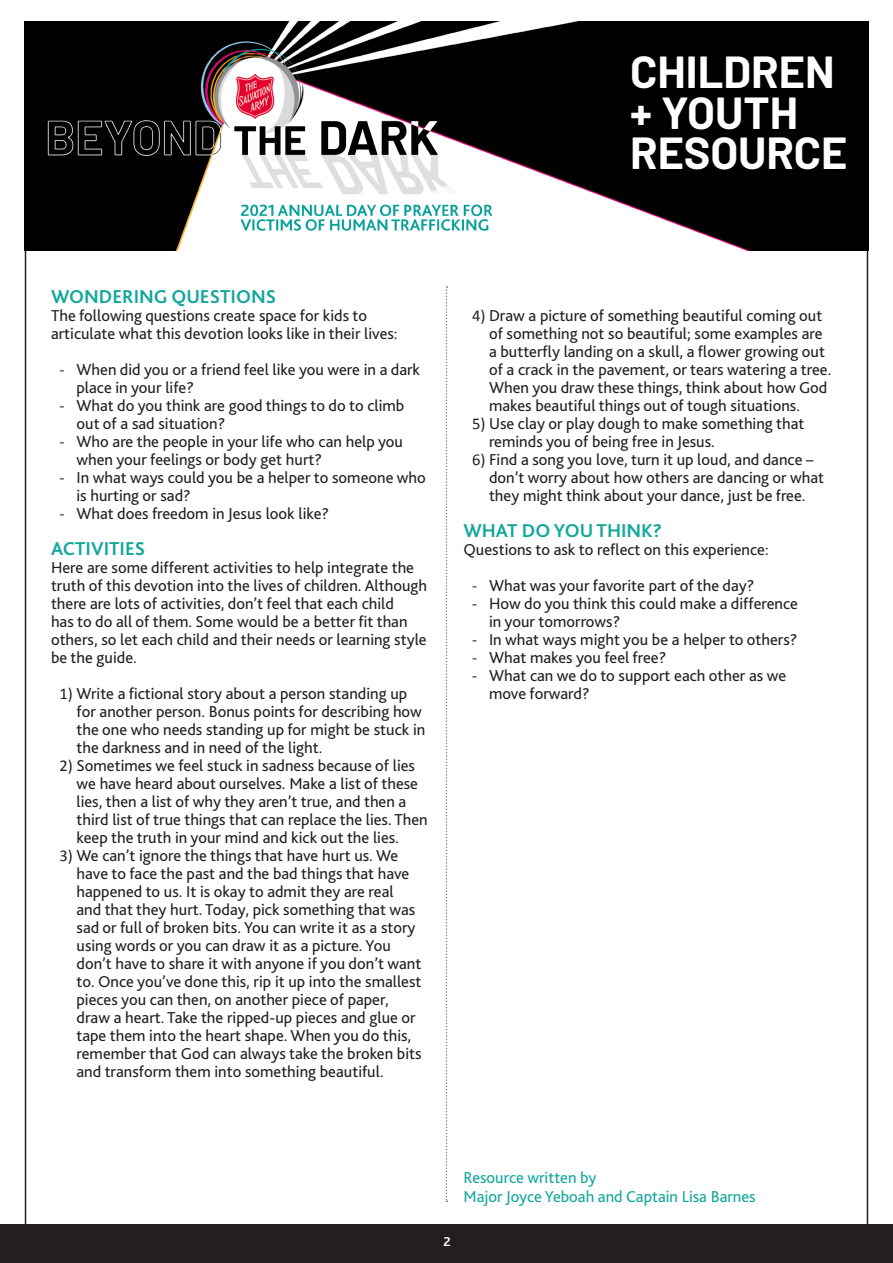
<style>
.page{position:relative;width:893px;height:1263px;background:#fff}
.page>*{position:absolute;margin:0;border:0;box-sizing:border-box;transform-origin:0 0}
.t1{font:700 45px/40.5px "Barlow";color:#fff}
.t2{font:700 19.5px "Bliss 2";color:#12a79d}
.t3{font:16.5px/18px "Bliss 2";color:#231f20}
.t4{font:16.5px/19.2px "Bliss 2";color:#12a79d}
.t5{font:700 13.5px "Bliss 2";color:#fff}
.s1{font-family:"Calibri"}
</style>
<div class="page">
<div style="left:0;top:1225px;width:893px;height:38px;background:#231f20"></div>
<svg style="left:446px;top:286px;width:1px;height:916px"></svg>
<img style="left:25px;top:21px;width:843px;height:229px">
<h1 class="t1" style="left:630px;top:51px;width:219px">CHILDREN + YOUTH<br>RESOURCE</h1>
<p class="t2" style="left:51px;top:284px;width:227px">WONDERING QUESTIONS</p>
<p class="t3" style="left:51px;top:306px;width:348px">The following questions create space for kids to articulate what this devotion looks like in their lives:</p>
<p class="t3" style="left:77px;top:360px;width:345px;text-indent:-17px"><span class="s1">-</span> When did you or a friend feel like you were in a dark place in your life?</p>
<p class="t3" style="left:77px;top:396px;width:329px;text-indent:-17px"><span class="s1">-</span> What do you think are good things to do to climb out of a sad situation?</p>
<p class="t3" style="left:77px;top:432px;width:328px;text-indent:-17px"><span class="s1">-</span> Who are the people in your life who can help you when your feelings or body get hurt?</p>
<p class="t3" style="left:77px;top:468px;width:351px;text-indent:-17px"><span class="s1">-</span> In what ways could you be a helper to someone who is hurting or sad?</p>
<p class="t3" style="left:60px;top:504px;width:271px"><span class="s1">-</span> What does freedom in Jesus look like?</p>
<p class="t2" style="left:51px;top:536px;width:96px">ACTIVITIES</p>
<p class="t3" style="left:51px;top:558px;width:378px">Here are some different activities to help integrate the truth of this devotion into the lives of children. Although there are lots of activities, don’t feel that each child<br>has to do all of them. Some would be a better fit than others, so let each child and their needs or learning style be the guide.</p>
<p class="t3" style="left:77px;top:684px;width:350px;text-indent:-17px"><span class="s1">1)</span> Write a fictional story about a person standing up for another person. Bonus points for describing how the one who needs standing up for might be stuck in the darkness and in need of the light.</p>
<p class="t3" style="left:77px;top:756px;width:353px;text-indent:-17px"><span class="s1">2)</span> Sometimes we feel stuck in sadness because of lies we have heard about ourselves. Make a list of these lies, then a list of why they aren’t true, and then a third list of true things that can replace the lies. Then keep the truth in your mind and kick out the lies.</p>
<p class="t3" style="left:77px;top:846px;width:346px;text-indent:-17px"><span class="s1">3)</span> We can’t ignore the things that have hurt us. We have to face the past and the bad things that have happened to us. It is okay to admit they are real and that they hurt. Today, pick something that was sad or full of broken bits. You can write it as a story using words or you can draw it as a picture. You don’t have to share it with anyone if you don’t want to. Once you’ve done this, rip it up into the smallest pieces you can then, on another piece of paper, draw a heart. Take the ripped-up pieces and glue or tape them into the heart shape. When you do this, remember that God can always take the broken bits and transform them into something beautiful.</p>
<p class="t3" style="left:489px;top:306px;width:344px;text-indent:-17px"><span class="s1">4)</span> Draw a picture of something beautiful coming out of something not so beautiful; some examples are a butterfly landing on a skull, a flower growing out of a crack in the pavement, or tears watering a tree.<br>When you draw these things, think about how God makes beautiful things out of tough situations.</p>
<p class="t3" style="left:489px;top:414px;width:317px;text-indent:-17px"><span class="s1">5)</span> Use clay or play dough to make something that reminds you of being free in Jesus.</p>
<p class="t3" style="left:489px;top:450px;width:337px;text-indent:-17px"><span class="s1">6)</span> Find a song you love, turn it up loud, and dance – don’t worry about how others are dancing or what they might think about your dance, just be free.</p>
<p class="t2" style="left:463px;top:518px;width:200px">WHAT DO YOU THINK?</p>
<p class="t3" style="left:463px;top:540px;width:307px">Questions to ask to reflect on this experience:</p>
<p class="t3" style="left:472px;top:576px;width:284px"><span class="s1">-</span> What was your favorite part of the day?</p>
<p class="t3" style="left:489px;top:594px;width:311px;text-indent:-17px"><span class="s1">-</span> How do you think this could make a difference in your tomorrows?</p>
<p class="t3" style="left:472px;top:630px;width:327px"><span class="s1">-</span> In what ways might you be a helper to others?</p>
<p class="t3" style="left:472px;top:648px;width:196px"><span class="s1">-</span> What makes you feel free?</p>
<p class="t3" style="left:489px;top:666px;width:299px;text-indent:-17px"><span class="s1">-</span> What can we do to support each other as we move forward?</p>
<p class="t5" style="left:444px;top:1233px;width:9px">2</p>
<p class="t4" style="left:463px;top:1167px;width:294px">Resource written by<br>Major Joyce Yeboah and Captain Lisa Barnes</p>
</div>
